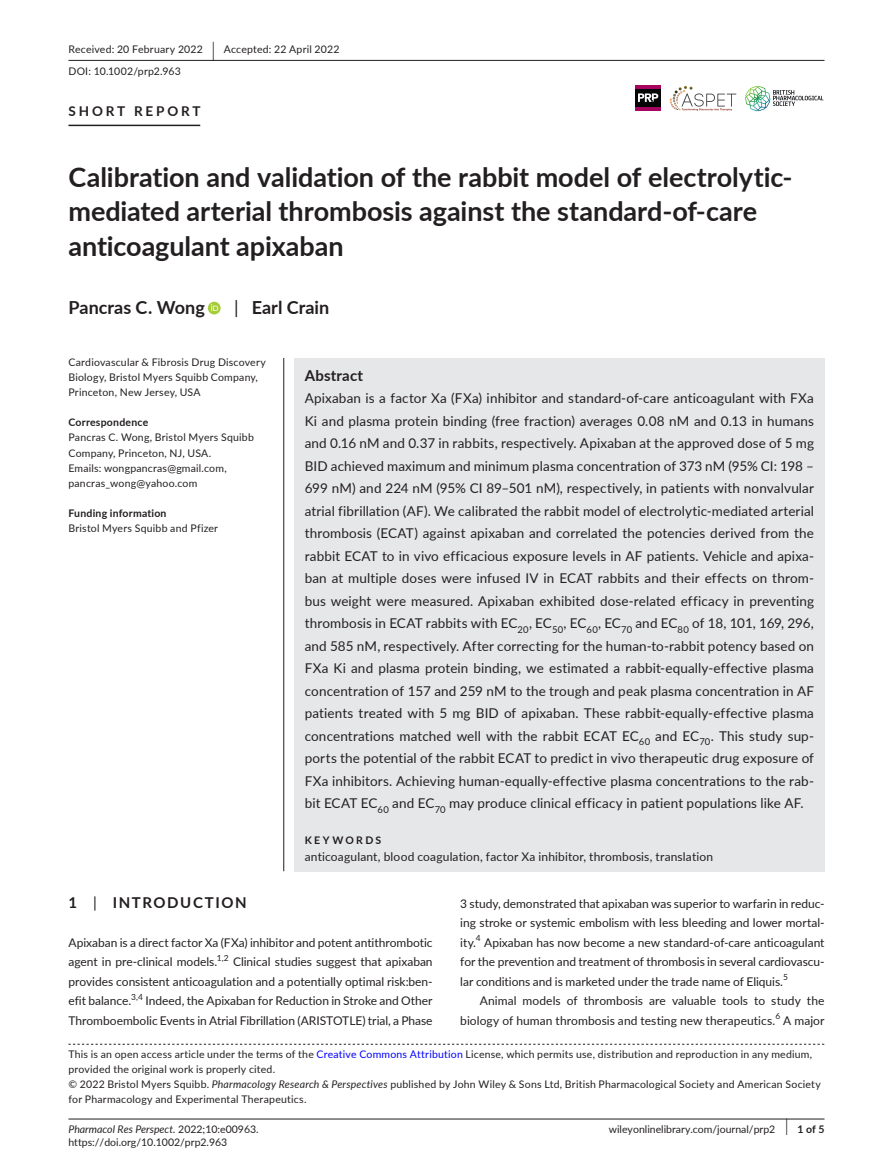
<style>
.page{position:relative;width:893px;height:1174px;background:#fff}
.page>*{position:absolute;margin:0;border:0;box-sizing:border-box;transform-origin:0 0}
.t1{font:700 27px/34.5px "Lato";color:#231f20}
.t2{font:700 18px "Lato";color:#231f20}
.t3{font:700 15px "Lato";letter-spacing:.1em;color:#231f20}
.t4{font:700 15px "Lato";letter-spacing:.015em;color:#231f20}
.t5{font:13.5px/22.5px "Lato";letter-spacing:.01em;color:#231f20;text-align:justify}
.t6{font:700 13.5px "Lato";letter-spacing:.215em;color:#231f20}
.t7{font:12px/19.5px "Lato";color:#231f20;text-align:justify}
.t8{font:10.5px/15px "Lato";letter-spacing:.02em;color:#231f20}
.t9{font:10.5px "Lato";color:#231f20}
.t10{font:700 10.5px "Lato";letter-spacing:.02em;color:#231f20}
.t11{font:italic 10.5px "Lato";color:#231f20}
.t12{font:700 10.5px "Lato";letter-spacing:.22em;color:#231f20}
.t13{font:8.4px "Lato";color:#231f20}
.s1{font-size:19.65px}
.s2{font-weight:400}
.s3{color:#00f}
.s4{font-style:italic}
.s5{font-style:normal}
.s6{font-weight:400;font-size:17.4px}
</style>
<div class="page">
<hr style="left:68px;top:1118px;width:756px;height:1px;background:#231f20">
<div style="left:635px;top:85px;width:26px;height:25px;background:#070606"></div>
<hr style="left:635px;top:85px;width:26px;height:3px;background:#a60660">
<hr style="left:635px;top:107px;width:26px;height:3px;background:#a60660">
<svg style="left:638px;top:93px;width:20px;height:9px"></svg>
<svg style="left:669px;top:86px;width:67px;height:25px"></svg>
<svg style="left:745px;top:86px;width:78px;height:25px"></svg>
<hr style="left:68px;top:60px;width:756px;height:1px;background:#231f20">
<hr style="left:68px;top:125px;width:132px;height:1px;background:#231f20">
<svg style="left:208px;top:302px;width:13px;height:12px"></svg>
<svg style="left:211px;top:304px;width:7px;height:7px"></svg>
<svg style="left:68px;top:1043px;width:756px;height:1px"></svg>
<div style="left:294px;top:358px;width:530px;height:513px;background:#e6e7e9"></div>
<hr style="left:283px;top:358px;width:1px;height:513px;background:#231f20">
<p class="t8" style="left:68px;top:38px;width:273px;line-height:21.8px">Received: 20 February 2022 <span class="s1">|</span> Accepted: 22 April 2022<br>DOI: 10.1002/prp2.963</p>
<p class="t6" style="left:68px;top:101px;width:134px">SHORT REPORT</p>
<h1 class="t1" style="left:68px;top:159px;width:725px">Calibration and validation of the rabbit model of electrolytic&shy;mediated arterial thrombosis against the standard-of-care anticoagulant apixaban</h1>
<h2 class="t2" style="left:68px;top:295px;width:138px">Pancras C. Wong</h2>
<h2 class="t2" style="left:234px;top:295px;width:97px"><span class="s2">|</span> Earl Crain</h2>
<p class="t8" style="left:68px;top:355px;width:199px">Cardiovascular &amp; Fibrosis Drug Discovery<br>Biology, Bristol Myers Squibb Company,<br>Princeton, New Jersey, USA</p>
<p class="t10" style="left:68px;top:415px;width:81px">Correspondence</p>
<p class="t8" style="left:68px;top:430px;width:187px">Pancras C. Wong, Bristol Myers Squibb<br>Company, Princeton, NJ, USA.<br>Emails: wongpancras@gmail.com, pancras_wong@yahoo.com</p>
<p class="t10" style="left:68px;top:505px;width:100px">Funding information</p>
<p class="t8" style="left:68px;top:520px;width:151px">Bristol Myers Squibb and Pfizer</p>
<p class="t4" style="left:305px;top:364px;width:60px">Abstract</p>
<p class="t5" style="left:305px;top:386px;width:511px">Apixaban is a factor Xa (FXa) inhibitor and standard-of-care anticoagulant with FXa Ki and plasma protein binding (free fraction) averages 0.08 nM and 0.13 in humans and 0.16 nM and 0.37 in rabbits, respectively. Apixaban at the approved dose of 5 mg BID achieved maximum and minimum plasma concentration of 373 nM (95% CI: 198 – 699 nM) and 224 nM (95% CI 89–501 nM), respectively, in patients with nonvalvular atrial fibrillation (AF). We calibrated the rabbit model of electrolytic-mediated arterial thrombosis (ECAT) against apixaban and correlated the potencies derived from the rabbit ECAT to in vivo efficacious exposure levels in AF patients. Vehicle and apixa&shy;ban at multiple doses were infused IV in ECAT rabbits and their effects on throm&shy;bus weight were measured. Apixaban exhibited dose-related efficacy in preventing thrombosis in ECAT rabbits with EC<sub>20</sub>, EC<sub>50</sub>, EC<sub>60</sub>, EC<sub>70</sub> and EC<sub>80</sub> of 18, 101, 169, 296, and 585 nM, respectively. After correcting for the human-to-rabbit potency based on FXa Ki and plasma protein binding, we estimated a rabbit-equally-effective plasma concentration of 157 and 259 nM to the trough and peak plasma concentration in AF patients treated with 5 mg BID of apixaban. These rabbit-equally-effective plasma concentrations matched well with the rabbit ECAT EC<sub>60</sub> and EC<sub>70</sub>. This study sup&shy;ports the potential of the rabbit ECAT to predict in vivo therapeutic drug exposure of FXa inhibitors. Achieving human-equally-effective plasma concentrations to the rab&shy;bit ECAT EC<sub>60</sub> and EC<sub>70</sub> may produce clinical efficacy in patient populations like AF.</p>
<p class="t12" style="left:305px;top:832px;width:78px">KEYWORDS</p>
<p class="t7" style="left:305px;top:846px;width:410px">anticoagulant, blood coagulation, factor Xa inhibitor, thrombosis, translation</p>
<p class="t3" style="left:68px;top:891px;width:180px">1 <span class="s2">|</span> INTRODUCTION</p>
<p class="t7" style="left:68px;top:932px;width:366px">Apixaban is a direct factor Xa (FXa) inhibitor and potent antithrombotic agent in pre-clinical models.</p>
<p class="t13" style="left:217px;top:952px;width:13px">1,2</p>
<p class="t7" style="left:68px;top:951px;width:366px;text-indent:165px">Clinical studies suggest that apixaban provides consistent anticoagulation and a potentially optimal risk:ben&shy;efit balance.<sup>3,4</sup> Indeed, the Apixaban for Reduction in Stroke and Other Thromboembolic Events in Atrial Fibrillation (ARISTOTLE) trial, a Phase</p>
<p class="t7" style="left:460px;top:893px;width:366px">3 study, demonstrated that apixaban was superior to warfarin in reduc&shy;ing stroke or systemic embolism with less bleeding and lower mortal&shy;ity.<sup>4</sup> Apixaban has now become a new standard-of-care anticoagulant for the prevention and treatment of thrombosis in several cardiovascu&shy;lar conditions and is marketed under the trade name of Eliquis.</p>
<p class="t13" style="left:783px;top:971px;width:6px">5</p>
<p class="t7" style="left:460px;top:990px;width:366px;text-align:right">Animal models of thrombosis are valuable tools to study the biology of human thrombosis and testing new therapeutics.<sup>6</sup> A major</p>
<p class="t8" style="left:68px;top:1046px;width:754px">This is an open access article under the terms of the <span class="s3">Creative Commons Attribution</span> License, which permits use, distribution and reproduction in any medium, provided the original work is properly cited.<br>© 2022 Bristol Myers Squibb. <span class="s4">Pharmacology Research &amp; Perspectives</span> published by John Wiley &amp; Sons Ltd, British Pharmacological Society and American Society for Pharmacology and Experimental Therapeutics.</p>
<p class="t11" style="left:68px;top:1121px;width:192px">Pharmacol Res Perspect. <span class="s5">2022;10:e00963.</span></p>
<p class="t10" style="left:786px;top:1121px;width:40px"><span class="s6">|</span> 1 of 5</p>
<p class="t9" style="left:68px;top:1135px;width:160px">https://doi.org/10.1002/prp2.963</p>
<p class="t9" style="left:609px;top:1121px;width:168px">wileyonlinelibrary.com/journal/prp2</p>
</div>
